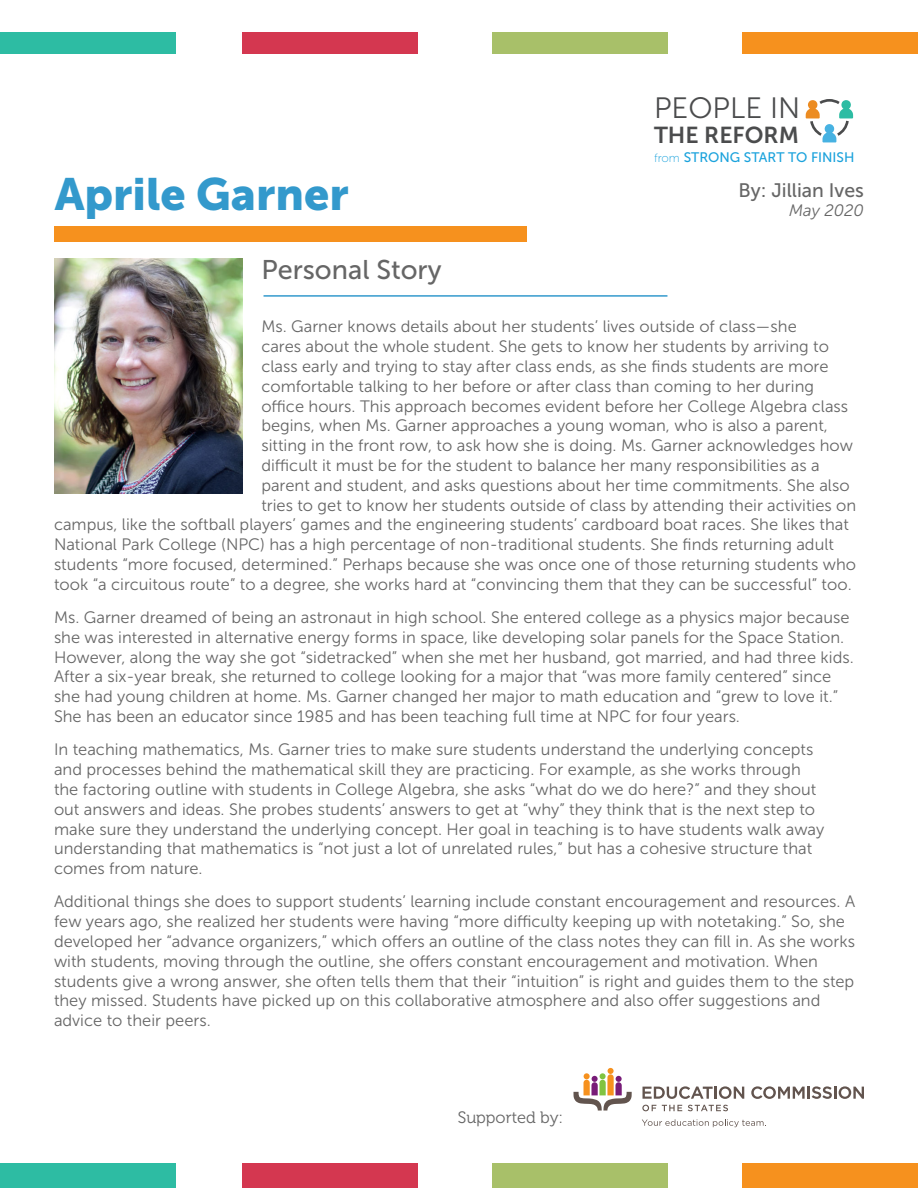
<style>
.page{position:relative;width:918px;height:1188px;background:#fff}
.page>*{position:absolute;margin:0;border:0;box-sizing:border-box;transform-origin:0 0}
.t1{font:45px "Museo Sans 900";color:#39c}
.t2{font:29.4px "Museo Sans 300";color:#4b4c4d}
.t3{font:27px "Museo Sans 500";color:#666}
.t4{font:22.95px "Museo Sans 700";color:#4b4c4d}
.t5{font:19.5px "Museo Sans 500";color:#666}
.t6{font:16.5px/19.8px "Museo Sans 300";color:#666}
.t7{font:16.5px "Museo 300";color:#666}
.t8{font:italic 16.5px "Museo Sans 300";color:#666}
.t9{font:13.8px "Museo Sans 500";color:#1aa2dc}
.s1{font-family:"Museo Sans 100";font-size:12px}
</style>
<div class="page">
<div style="left:0;top:1163px;width:176px;height:25px;background:#2dbca3"></div>
<div style="left:743px;top:1163px;width:175px;height:25px;background:#f6911e"></div>
<div style="left:242px;top:1163px;width:175px;height:25px;background:#d43750"></div>
<div style="left:493px;top:1163px;width:175px;height:25px;background:#a8c069"></div>
<div style="left:0;top:32px;width:175px;height:22px;background:#2dbca3"></div>
<div style="left:743px;top:32px;width:175px;height:22px;background:#f6911e"></div>
<div style="left:242px;top:32px;width:175px;height:22px;background:#d43750"></div>
<div style="left:492px;top:32px;width:175px;height:22px;background:#a8c069"></div>
<svg style="left:574px;top:1068px;width:58px;height:43px"></svg>
<svg style="left:642px;top:1119px;width:124px;height:8px"></svg>
<svg style="left:643px;top:1086px;width:101px;height:13px"></svg>
<svg style="left:751px;top:1086px;width:113px;height:13px"></svg>
<svg style="left:642px;top:1105px;width:14px;height:6px"></svg>
<svg style="left:662px;top:1105px;width:20px;height:6px"></svg>
<svg style="left:688px;top:1105px;width:40px;height:6px"></svg>
<div style="left:54px;top:227px;width:472px;height:15px;background:#f6911e"></div>
<hr style="left:264px;top:295px;width:403px;height:2px;background:#39c">
<svg style="left:806px;top:99px;width:47px;height:43px"></svg>
<img style="left:54px;top:259px;width:188px;height:235px">
<h1 class="t1" style="left:55px;top:169px;width:296px">Aprile Garner</h1>
<h2 class="t2" style="left:654px;top:92px;width:148px">PEOPLE IN</h2>
<p class="t9" style="left:654px;top:150px;width:202px"><span class="s1">from</span> STRONG START TO FINISH</p>
<h3 class="t4" style="left:654px;top:122px;width:146px">THE REFORM</h3>
<p class="t5" style="left:738px;top:179px;width:127px">By: Jillian Ives</p>
<p class="t8" style="left:789px;top:202px;width:76px">May 2020</p>
<h3 class="t3" style="left:261px;top:255px;width:182px">Personal Story</h3>
<p class="t6" style="left:261px;top:317px;width:537px">Ms. Garner knows details about her students’ lives outside of class—she</p>
<p class="t6" style="left:261px;top:337px;width:569px">cares about the whole student. She gets to know her students by arriving to</p>
<p class="t6" style="left:261px;top:356px;width:569px">class early and trying to stay after class ends, as she finds students are more</p>
<p class="t6" style="left:261px;top:376px;width:554px">comfortable talking to her before or after class than coming to her during</p>
<p class="t6" style="left:261px;top:396px;width:588px">office hours. This approach becomes evident before her College Algebra class</p>
<p class="t6" style="left:261px;top:416px;width:568px">begins, when Ms. Garner approaches a young woman, who is also a parent,</p>
<p class="t6" style="left:261px;top:436px;width:593px">sitting in the front row, to ask how she is doing. Ms. Garner acknowledges how</p>
<p class="t6" style="left:261px;top:455px;width:560px">difficult it must be for the student to balance her many responsibilities as a</p>
<p class="t6" style="left:261px;top:475px;width:590px">parent and student, and asks questions about her time commitments. She also</p>
<p class="t6" style="left:261px;top:495px;width:596px">tries to get to know her students outside of class by attending their activities on</p>
<p class="t6" style="left:54px;top:515px;width:796px">campus, like the softball players’ games and the engineering students’ cardboard boat races. She likes that</p>
<p class="t6" style="left:54px;top:535px;width:781px">National Park College (NPC) has a high percentage of non-traditional students. She finds returning adult</p>
<p class="t6" style="left:54px;top:554px;width:804px">students “more focused, determined.” Perhaps because she was once one of those returning students who</p>
<p class="t6" style="left:54px;top:574px;width:799px">took “a circuitous route” to a degree, she works hard at “convincing them that they can be successful” too.</p>
<p class="t6" style="left:54px;top:608px;width:801px">Ms. Garner dreamed of being an astronaut in high school. She entered college as a physics major because she was interested in alternative energy forms in space, like developing solar panels for the Space Station.<br>However, along the way she got “sidetracked” when she met her husband, got married, and had three kids.<br>After a six-year break, she returned to college looking for a major that “was more family centered” since she had young children at home. Ms. Garner changed her major to math education and “grew to love it.” She has been an educator since 1985 and has been teaching full time at NPC for four years.</p>
<p class="t6" style="left:54px;top:740px;width:772px">In teaching mathematics, Ms. Garner tries to make sure students understand the underlying concepts and processes behind the mathematical skill they are practicing. For example, as she works through the factoring outline with students in College Algebra, she asks “what do we do here?” and they shout out answers and ideas. She probes students’ answers to get at “why” they think that is the next step to make sure they understand the underlying concept. Her goal in teaching is to have students walk away understanding that mathematics is “not just a lot of unrelated rules,” but has a cohesive structure that comes from nature.</p>
<p class="t6" style="left:54px;top:892px;width:803px">Additional things she does to support students’ learning include constant encouragement and resources. A few years ago, she realized her students were having “more difficulty keeping up with notetaking.” So, she developed her “advance organizers,” which offers an outline of the class notes they can fill in. As she works with students, moving through the outline, she offers constant encouragement and motivation. When students give a wrong answer, she often tells them that their “intuition” is right and guides them to the step they missed. Students have picked up on this collaborative atmosphere and also offer suggestions and advice to their peers.</p>
<p class="t7" style="left:458px;top:1108px;width:107px">Supported by:</p>
</div>
